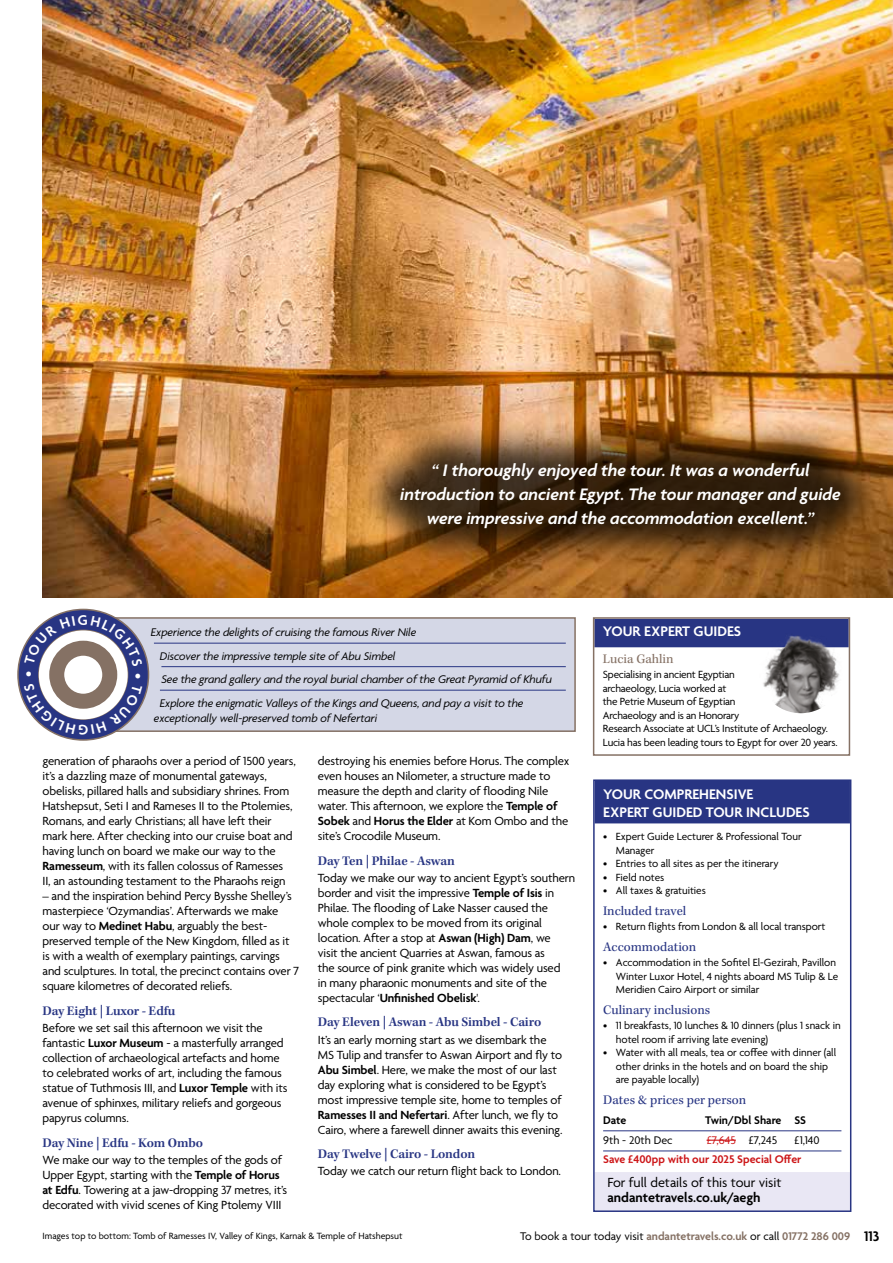
<style>
.page{position:relative;width:893px;height:1263px;background:#fff}
.page>*{position:absolute;margin:0;border:0;box-sizing:border-box;transform-origin:0 0}
.t1{font:italic 600 18px/24px "Agenda";color:#fff;text-align:center}
.t2{font:600 15px/18px "Agenda";color:#fff}
.t3{font:14.25px "Agenda";color:#000}
.t4{font:600 14.25px "Agenda";color:#000}
.t5{font:600 13.5px "Kepler Std";letter-spacing:-.01em;color:#283583}
.t6{font:13.5px "Kepler Std";color:#283583}
.t7{font:13.5px "Kepler Std";color:#857164}
.t8{font:12.75px/15px "Agenda";letter-spacing:-.01em;color:#000}
.t9{font:italic 12px/23.5px "Agenda";letter-spacing:-.01em;color:#000}
.t10{font:600 12px "Agenda";color:#857164}
.t11{font:600 12px "Agenda";color:#cd1719}
.t12{font:600 12px "Agenda";color:#000}
.t13{font:12px "Agenda";color:#000}
.t14{font:12px "Agenda";color:#cd1719}
.t15{font:11.25px/13.5px "Agenda";letter-spacing:-.005em;color:#000}
.t16{font:9.75px "Agenda";color:#000}
.s1{font-weight:600}
.s2{color:#000}
.s3{font-weight:400;color:#000}
.s4{font-size:15px;color:#000}
</style>
<div class="page">
<img style="left:43px;top:0;width:850px;height:597px">
<div style="left:357px;top:418px;width:527px;height:154px;background:#000;opacity:.75"></div>
<div style="left:594px;top:619px;width:255px;height:28px;background:#283583"></div>
<div style="left:593px;top:617px;width:257px;height:139px;border:2px solid #857164"></div>
<img style="left:758px;top:636px;width:85px;height:77px">
<div style="left:595px;top:780px;width:255px;height:43px;background:#283583"></div>
<hr style="left:603px;top:1130px;width:238px;height:1px;background:#283583">
<hr style="left:603px;top:1150px;width:238px;height:1px;background:#283583">
<div style="left:595px;top:1172px;width:255px;height:25px;background:#e9e7f4"></div>
<div style="left:595px;top:1187px;width:255px;height:25px;background:#e9e7f4"></div>
<hr style="left:707px;top:1139px;width:29px;height:2px;background:#cd1719">
<div style="left:593px;top:779px;width:258px;height:433px;border:2px solid #283583"></div>
<div style="left:82px;top:618px;width:493px;height:113px;background:#d4d7e6"></div>
<hr style="left:154px;top:643px;width:412px;height:1px;background:#283583">
<hr style="left:161px;top:666px;width:405px;height:1px;background:#283583">
<hr style="left:160px;top:690px;width:406px;height:1px;background:#283583">
<div style="left:81px;top:617px;width:495px;height:115px;border:2px solid #857164"></div>
<svg style="left:17px;top:608px;width:133px;height:133px"></svg>
<h1 class="t1" style="left:400px;top:460px;width:442px">“ I thoroughly enjoyed the tour. It was a wonderful introduction to ancient Egypt. The tour manager and guide were impressive and the accommodation excellent.”</h1>
<p class="t9" style="left:160px;top:621px;width:394px;text-indent:-9px">Experience the delights of cruising the famous River Nile<br>Discover the impressive temple site of Abu Simbel<br>See the grand gallery and the royal burial chamber of the Great Pyramid of Khufu Explore the enigmatic Valleys of the Kings and Queens, and pay a visit to the</p>
<p class="t9" style="left:154px;top:706px;width:225px">exceptionally well-preserved tomb of Nefertari</p>
<p class="t8" style="left:43px;top:754px;width:255px">generation of pharaohs over a period of 1500 years, it’s a dazzling maze of monumental gateways, obelisks, pillared halls and subsidiary shrines. From Hatshepsut, Seti I and Rameses II to the Ptolemies, Romans, and early Christians; all have left their mark here. After checking into our cruise boat and having lunch on board we make our way to the <span class="s1">Ramesseum</span>, with its fallen colossus of Ramesses<br>II, an astounding testament to the Pharaohs reign</p>
<p class="t8" style="left:43px;top:889px;width:258px">– and the inspiration behind Percy Bysshe Shelley’s masterpiece ‘Ozymandias’. Afterwards we make<br>our way to <span class="s1">Medinet Habu</span>, arguably the best&shy;preserved temple of the New Kingdom, filled as it is with a wealth of exemplary paintings, carvings and sculptures. In total, the precinct contains over 7 square kilometres of decorated reliefs.</p>
<p class="t5" style="left:43px;top:1003px;width:134px">Day Eight | Luxor - Edfu</p>
<p class="t8" style="left:43px;top:1021px;width:246px">Before we set sail this afternoon we visit the fantastic <span class="s1">Luxor Museum</span> - a masterfully arranged collection of archaeological artefacts and home to celebrated works of art, including the famous statue of Tuthmosis III, and <span class="s1">Luxor Temple</span> with its avenue of sphinxes, military reliefs and gorgeous papyrus columns.</p>
<p class="t5" style="left:43px;top:1135px;width:162px">Day Nine | Edfu - Kom Ombo</p>
<p class="t8" style="left:43px;top:1153px;width:246px">We make our way to the temples of the gods of Upper Egypt, starting with the <span class="s1">Temple of Horus at Edfu</span>. Towering at a jaw-dropping 37 metres, it’s decorated with vivid scenes of King Ptolemy VIII</p>
<p class="t8" style="left:318px;top:754px;width:253px">destroying his enemies before Horus. The complex even houses an Nilometer, a structure made to measure the depth and clarity of flooding Nile water. This afternoon, we explore the <span class="s1">Temple of Sobek</span> and <span class="s1">Horus the Elder</span> at Kom Ombo and the site’s Crocodile Museum.</p>
<p class="t5" style="left:318px;top:853px;width:139px">Day Ten | Philae - Aswan</p>
<p class="t8" style="left:318px;top:871px;width:259px">Today we make our way to ancient Egypt’s southern border and visit the impressive <span class="s1">Temple of Isis</span> in Philae. The flooding of Lake Nasser caused the whole complex to be moved from its original location. After a stop at <span class="s1">Aswan (High) Dam</span>, we<br>visit the ancient Quarries at Aswan, famous as<br>the source of pink granite which was widely used<br>in many pharaonic monuments and site of the spectacular ‘<span class="s1">Unfinished Obelisk</span>'.</p>
<p class="t5" style="left:318px;top:1014px;width:225px">Day Eleven | Aswan - Abu Simbel - Cairo</p>
<p class="t8" style="left:318px;top:1033px;width:246px">It’s an early morning start as we disembark the MS Tulip and transfer to Aswan Airport and fly to <span class="s1">Abu Simbel</span>. Here, we make the most of our last day exploring what is considered to be Egypt’s most impressive temple site, home to temples of <span class="s1">Ramesses II and Nefertari</span>. After lunch, we fly to Cairo, where a farewell dinner awaits this evening.</p>
<p class="t5" style="left:318px;top:1146px;width:159px">Day Twelve | Cairo - London</p>
<p class="t8" style="left:318px;top:1165px;width:245px">Today we catch our return flight back to London.</p>
<p class="t2" style="left:603px;top:623px;width:140px">YOUR EXPERT GUIDES</p>
<p class="t7" style="left:603px;top:651px;width:72px">Lucia Gahlin</p>
<p class="t15" style="left:603px;top:669px;width:236px">Specialising in ancient Egyptian<br>archaeology, Lucia worked at<br>the Petrie Museum of Egyptian<br>Archaeology and is an Honorary<br>Research Associate at UCL’s Institute of Archaeology.<br>Lucia has been leading tours to Egypt for over 20 years.</p>
<p class="t2" style="left:603px;top:786px;width:208px">YOUR COMPREHENSIVE<br>EXPERT GUIDED TOUR INCLUDES</p>
<p class="t15" style="left:616px;top:830px;width:187px;text-indent:-13px">• Expert Guide Lecturer &amp; Professional Tour<br>Manager</p>
<p class="t15" style="left:603px;top:857px;width:177px">• Entries to all sites as per the itinerary</p>
<p class="t15" style="left:603px;top:871px;width:63px">• Field notes</p>
<p class="t15" style="left:603px;top:884px;width:104px">• All taxes &amp; gratuities</p>
<p class="t6" style="left:603px;top:903px;width:85px">Included travel</p>
<p class="t15" style="left:603px;top:921px;width:224px">• Return flights from London &amp; all local transport</p>
<p class="t6" style="left:603px;top:939px;width:95px">Accommodation</p>
<p class="t15" style="left:616px;top:957px;width:224px;text-indent:-13px">• Accommodation in the Sofitel El-Gezirah, Pavillon<br>Winter Luxor Hotel, 4 nights aboard MS Tulip &amp; Le<br>Meridien Cairo Airport or similar</p>
<p class="t6" style="left:603px;top:1002px;width:109px">Culinary inclusions</p>
<p class="t15" style="left:616px;top:1020px;width:226px;text-indent:-13px">• 11 breakfasts, 10 lunches &amp; 10 dinners (plus 1 snack in hotel room if arriving late evening)</p>
<p class="t15" style="left:616px;top:1047px;width:222px;text-indent:-13px">• Water with all meals, tea or coffee with dinner (all other drinks in the hotels and on board the ship are payable locally)</p>
<p class="t6" style="left:603px;top:1092px;width:145px">Dates &amp; prices per person</p>
<p class="t12" style="left:603px;top:1114px;width:25px">Date</p>
<p class="t12" style="left:705px;top:1114px;width:102px">Twin/Dbl Share SS</p>
<p class="t13" style="left:603px;top:1134px;width:71px">9th - 20th Dec</p>
<p class="t14" style="left:707px;top:1134px;width:72px">£7,645 <span class="s2">£7,245</span></p>
<p class="t13" style="left:794px;top:1134px;width:27px">£1,140</p>
<p class="t11" style="left:603px;top:1153px;width:200px">Save £400pp with our 2025 Special Offer</p>
<p class="t3" style="left:607px;top:1175px;width:176px">For full details of this tour visit</p>
<p class="t4" style="left:607px;top:1190px;width:155px">andantetravels.co.uk/aegh</p>
<p class="t16" style="left:43px;top:1230px;width:362px">Images top to bottom: Tomb of Ramesses IV, Valley of Kings, Karnak &amp; Temple of Hatshepsut</p>
<p class="t10" style="left:520px;top:1229px;width:361px"><span class="s3">To book a tour today visit</span> andantetravels.co.uk <span class="s3">or call</span> 01772 286 009 <span class="s4">113</span></p>
</div>
